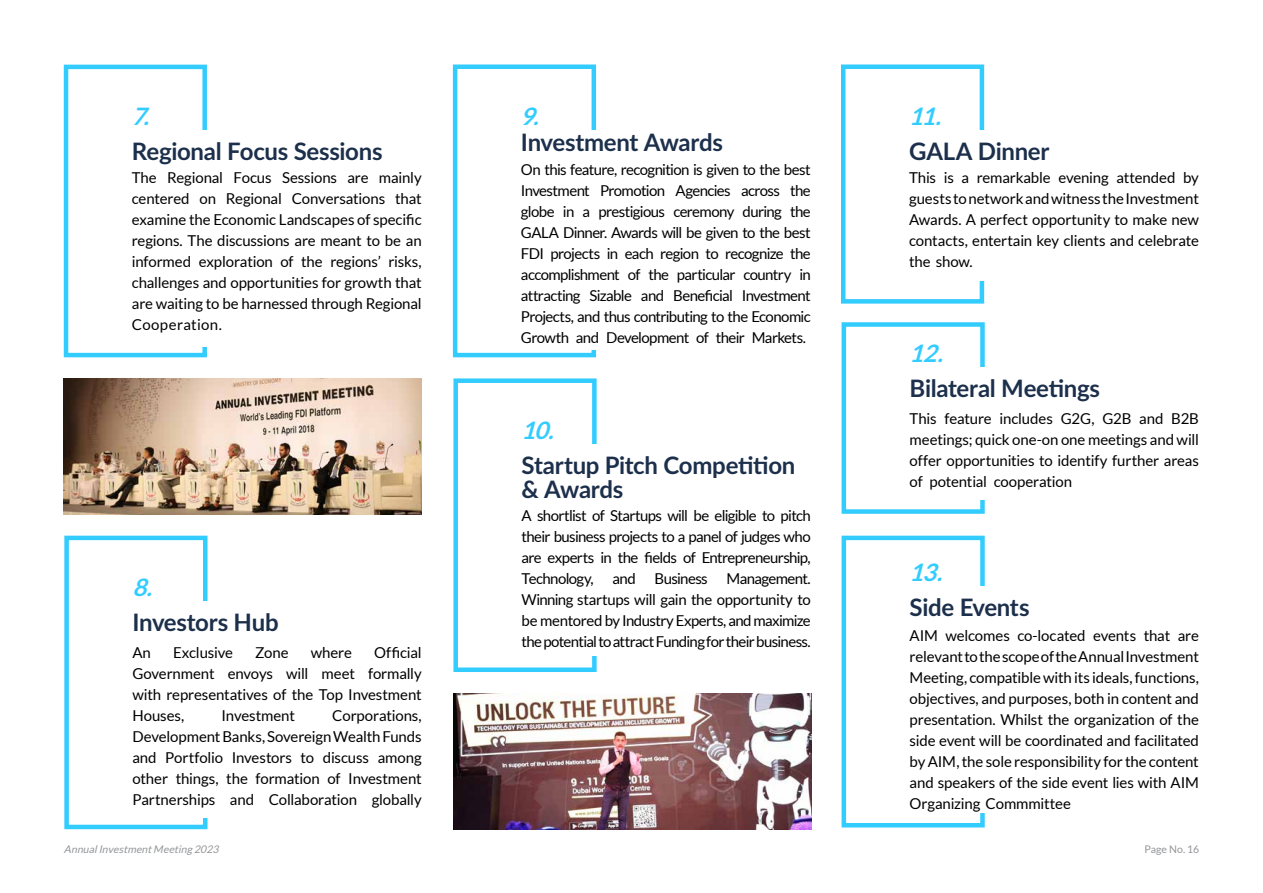
<style>
.page{position:relative;width:1263px;height:893px;background:#fff}
.page>*{position:absolute;margin:0;border:0;box-sizing:border-box;transform-origin:0 0}
.t1{font:700 24px/24px "Lato";letter-spacing:-.01em;color:#1c2f4b}
.t2{font:italic 700 24px "Lato";color:#3cf}
.t3{font:15px/21px "Lato";letter-spacing:-.015em;color:#000;text-align:justify}
.t4{font:15px "Lato";letter-spacing:-.045em;color:#000}
.t5{font:italic 10.5px "Lato";color:#939598}
.t6{font:10.5px "Lato";letter-spacing:.005em;color:#939598}
</style>
<div class="page">
<div style="left:64px;top:65px;width:143px;height:292px;border:4px solid #3cf"></div>
<div style="left:453px;top:64px;width:143px;height:293px;border:4px solid #3cf"></div>
<div style="left:841px;top:64px;width:143px;height:240px;border:4px solid #3cf"></div>
<img style="left:64px;top:378px;width:358px;height:136px">
<img style="left:453px;top:693px;width:358px;height:136px">
<div style="left:64px;top:536px;width:143px;height:293px;border:4px solid #3cf"></div>
<div style="left:453px;top:378px;width:144px;height:294px;border:4px solid #3cf"></div>
<div style="left:841px;top:322px;width:144px;height:192px;border:4px solid #3cf"></div>
<div style="left:841px;top:536px;width:144px;height:291px;border:4px solid #3cf"></div>
<div style="left:128px;top:130px;width:283px;height:216px;background:#fff"></div>
<div style="left:517px;top:130px;width:283px;height:220px;background:#fff"></div>
<div style="left:905px;top:130px;width:283px;height:151px;background:#fff"></div>
<div style="left:128px;top:601px;width:284px;height:216px;background:#fff"></div>
<div style="left:517px;top:444px;width:284px;height:211px;background:#fff"></div>
<div style="left:905px;top:367px;width:284px;height:133px;background:#fff"></div>
<div style="left:905px;top:586px;width:284px;height:227px;background:#fff"></div>
<h1 class="t2" style="left:132px;top:98px;width:27px">7.</h1>
<h1 class="t2" style="left:521px;top:98px;width:28px">9.</h1>
<h1 class="t2" style="left:909px;top:98px;width:42px">11.</h1>
<h1 class="t1" style="left:132px;top:138px;width:252px">Regional Focus Sessions</h1>
<h1 class="t1" style="left:521px;top:129px;width:204px">Investment Awards</h1>
<h1 class="t1" style="left:909px;top:138px;width:142px">GALA Dinner</h1>
<p class="t3" style="left:132px;top:167px;width:291px">The Regional Focus Sessions are mainly centered on Regional Conversations that examine the Economic Landscapes of specific regions. The discussions are meant to be an informed exploration of the regions’ risks, challenges and opportunities for growth that are waiting to be harnessed through Regional Cooperation.</p>
<p class="t3" style="left:521px;top:159px;width:291px">On this feature, recognition is given to the best Investment Promotion Agencies across the globe in a prestigious ceremony during the GALA Dinner. Awards will be given to the best FDI projects in each region to recognize the accomplishment of the particular country in attracting Sizable and Beneficial Investment Projects, and thus contributing to the Economic Growth and Development of their Markets.</p>
<p class="t3" style="left:909px;top:167px;width:291px">This is a remarkable evening attended by guests to network and witness the Investment Awards. A perfect opportunity to make new contacts, entertain key clients and celebrate the show.</p>
<h1 class="t2" style="left:910px;top:335px;width:44px">12.</h1>
<h1 class="t2" style="left:132px;top:569px;width:30px">8.</h1>
<h1 class="t1" style="left:132px;top:609px;width:148px">Investors Hub</h1>
<p class="t3" style="left:132px;top:642px;width:20px">An</p>
<p class="t3" style="left:173px;top:642px;width:61px">Exclusive</p>
<p class="t3" style="left:255px;top:642px;width:35px">Zone</p>
<p class="t3" style="left:311px;top:642px;width:43px">where</p>
<p class="t3" style="left:132px;top:642px;width:291px;text-indent:242px">Official Government envoys will meet formally with representatives of the Top Investment Houses,</p>
<p class="t3" style="left:132px;top:705px;width:291px;text-indent:200px">Corporations, Development Banks, Sovereign Wealth Funds and Portfolio Investors to discuss among other things, the formation of Investment Partnerships and Collaboration globally</p>
<p class="t3" style="left:222px;top:705px;width:75px">Investment</p>
<h1 class="t2" style="left:521px;top:412px;width:43px">10.</h1>
<h1 class="t1" style="left:521px;top:452px;width:275px">Startup Pitch Competition &amp; Awards</h1>
<p class="t3" style="left:521px;top:505px;width:291px">A shortlist of Startups will be eligible to pitch their business projects to a panel of judges who are experts in the fields of Entrepreneurship, Technology,</p>
<p class="t3" style="left:612px;top:568px;width:25px">and</p>
<p class="t4" style="left:654px;top:571px;width:55px">Business</p>
<p class="t3" style="left:521px;top:568px;width:291px;text-indent:205px">Management.<br>Winning startups will gain the opportunity to be mentored by Industry Experts, and maximize the potential to attract Funding for their business.</p>
<h1 class="t1" style="left:910px;top:375px;width:192px">Bilateral Meetings</h1>
<p class="t3" style="left:910px;top:408px;width:291px">This feature includes G2G, G2B and B2B meetings; quick one-on one meetings and will offer opportunities to identify further areas of potential cooperation</p>
<h1 class="t2" style="left:910px;top:555px;width:43px">13.</h1>
<h1 class="t1" style="left:910px;top:594px;width:121px">Side Events</h1>
<p class="t3" style="left:910px;top:625px;width:291px">AIM welcomes co-located events that are relevant to the scope of the Annual Investment Meeting, compatible with its ideals, functions, objectives, and purposes, both in content and presentation. Whilst the organization of the side event will be coordinated and facilitated by AIM, the sole responsibility for the content and speakers of the side event lies with AIM Organizing Commmittee</p>
<p class="t5" style="left:64px;top:843px;width:159px">AnnualInvestmentMeeting 2023</p>
<p class="t6" style="left:1144px;top:843px;width:56px">Page No. 16</p>
</div>
